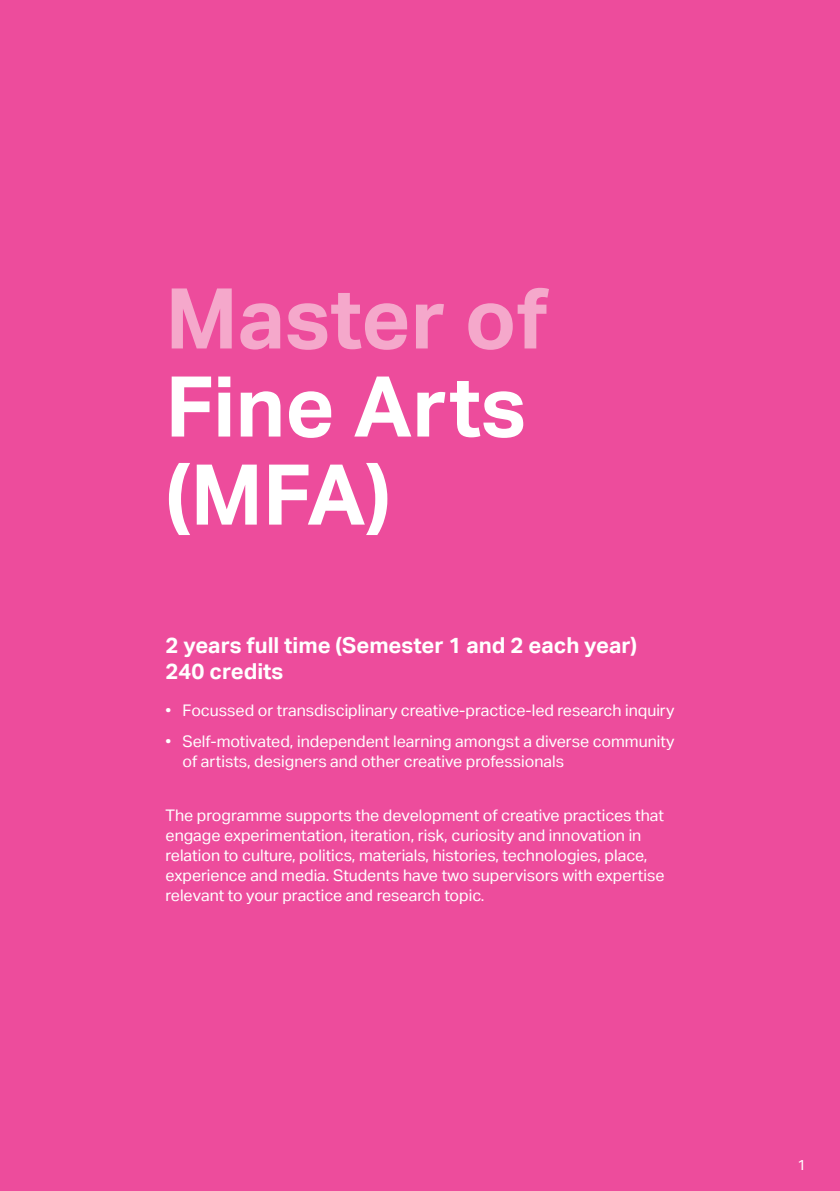
<style>
.page{position:relative;width:840px;height:1191px;background:#fff}
.page>*{position:absolute;margin:0;border:0;box-sizing:border-box;transform-origin:0 0}
.t1{font:700 84px/88px "Aktiv Grotesk";color:#fff}
.t2{font:700 84px "Aktiv Grotesk";color:#f5a8cb}
.t3{font:700 22px/26px "Aktiv Grotesk";color:#fff}
.t4{font:16px/20px "Aktiv Grotesk";color:#fff}
.t5{font:14.4px "Aktiv Grotesk";color:#fff}
</style>
<div class="page">
<div style="left:0;top:0;width:839px;height:1191px;background:#ed4c9c"></div>
<h1 class="t2" style="left:165px;top:266px;width:384px">Master of</h1>
<h1 class="t1" style="left:165px;top:361px;width:362px">Fine Arts (MFA)</h1>
<h2 class="t3" style="left:165px;top:631px;width:472px">2 years full time (Semester 1 and 2 each year)<br>240 credits</h2>
<p class="t4" style="left:165px;top:700px;width:510px">• Focussed or transdisciplinary creative-practice-led research inquiry</p>
<p class="t4" style="left:182px;top:731px;width:493px;text-indent:-17px">• Self-motivated, independent learning amongst a diverse community of artists, designers and other creative professionals</p>
<p class="t4" style="left:165px;top:805px;width:500px">The programme supports the development of creative practices that engage experimentation, iteration, risk, curiosity and innovation in relation to culture, politics, materials, histories, technologies, place, experience and media. Students have two supervisors with expertise relevant to your practice and research topic.</p>
<p class="t5" style="left:796px;top:1156px;width:10px">1</p>
</div>
